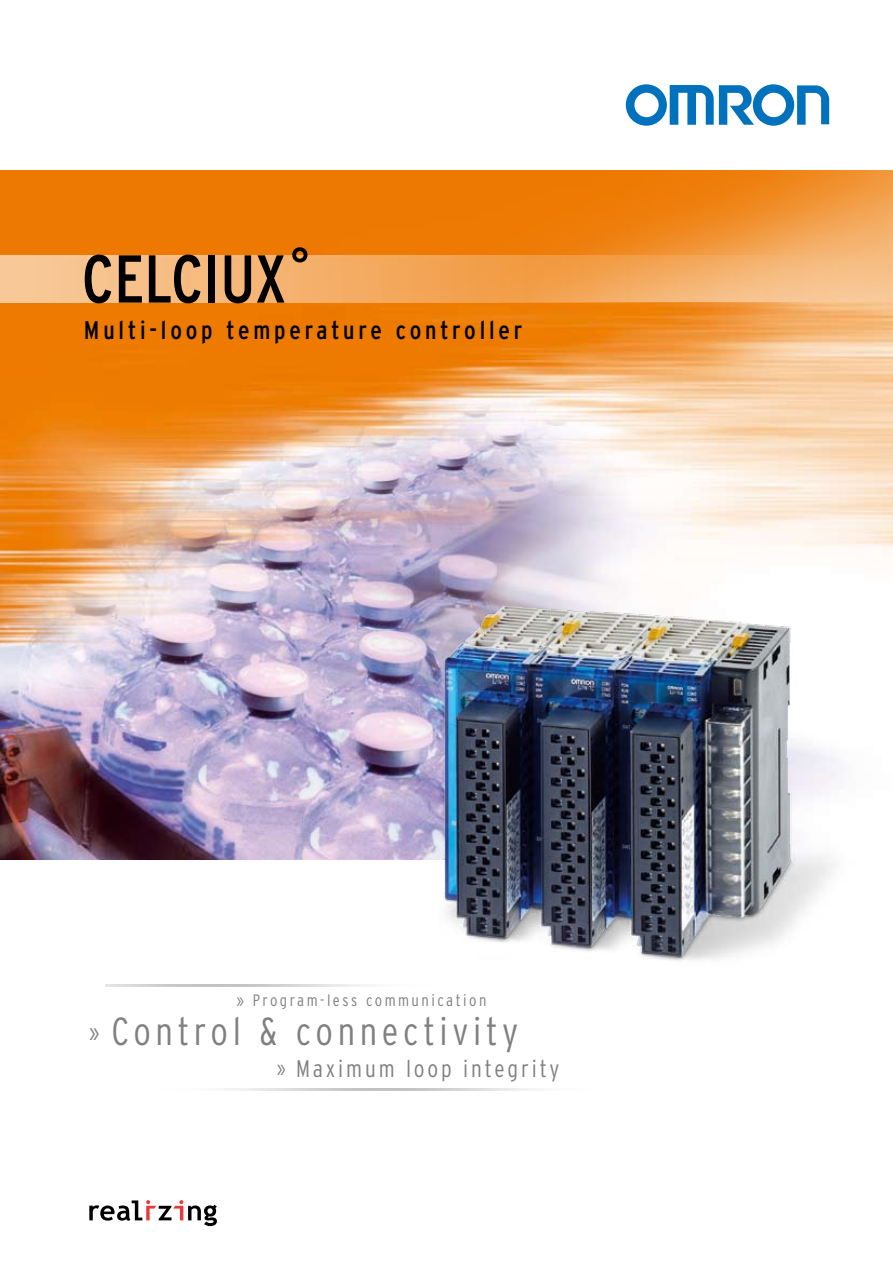
<style>
.page{position:relative;width:893px;height:1263px;background:#fff}
.page>*{position:absolute;margin:0;border:0;box-sizing:border-box;transform-origin:0 0}
.t1{font:condensed 67.5px "Interstate";color:#000}
.t2{font:300 condensed 39px "Interstate";letter-spacing:.12em;color:#808080}
.t3{font:condensed 25.5px "Interstate";letter-spacing:.15em;color:#000}
.t4{font:300 condensed 24px "Interstate";letter-spacing:.12em;color:#808080}
.t5{font:300 condensed 16.5px "Interstate";letter-spacing:.15em;color:#808080}
.s1{font-size:22.5px}
.s2{font-size:19.5px}
</style>
<div class="page">
<svg style="left:89px;top:1200px;width:128px;height:26px"></svg>
<svg style="left:626px;top:84px;width:203px;height:42px"></svg>
<img style="left:0;top:303px;width:893px;height:556px">
<div style="left:0;top:170px;width:893px;height:132px;background:#ee7902"></div>
<img style="left:0;top:255px;width:893px;height:48px">
<img style="left:254px;top:170px;width:639px;height:132px">
<img style="left:313px;top:512px;width:580px;height:475px">
<img style="left:105px;top:984px;width:411px;height:2px">
<h1 class="t1" style="left:82px;top:241px;width:233px">CELCIUX˚</h1>
<p class="t3" style="left:84px;top:316px;width:440px">Multi-loop temperature controller</p>
<p class="t5" style="left:236px;top:990px;width:251px">» Program-less communication</p>
<h2 class="t2" style="left:89px;top:1009px;width:430px"><span class="s1">»</span> Control &amp; connectivity</h2>
<p class="t4" style="left:277px;top:1055px;width:284px"><span class="s2">»</span> Maximum loop integrity</p>
</div>
